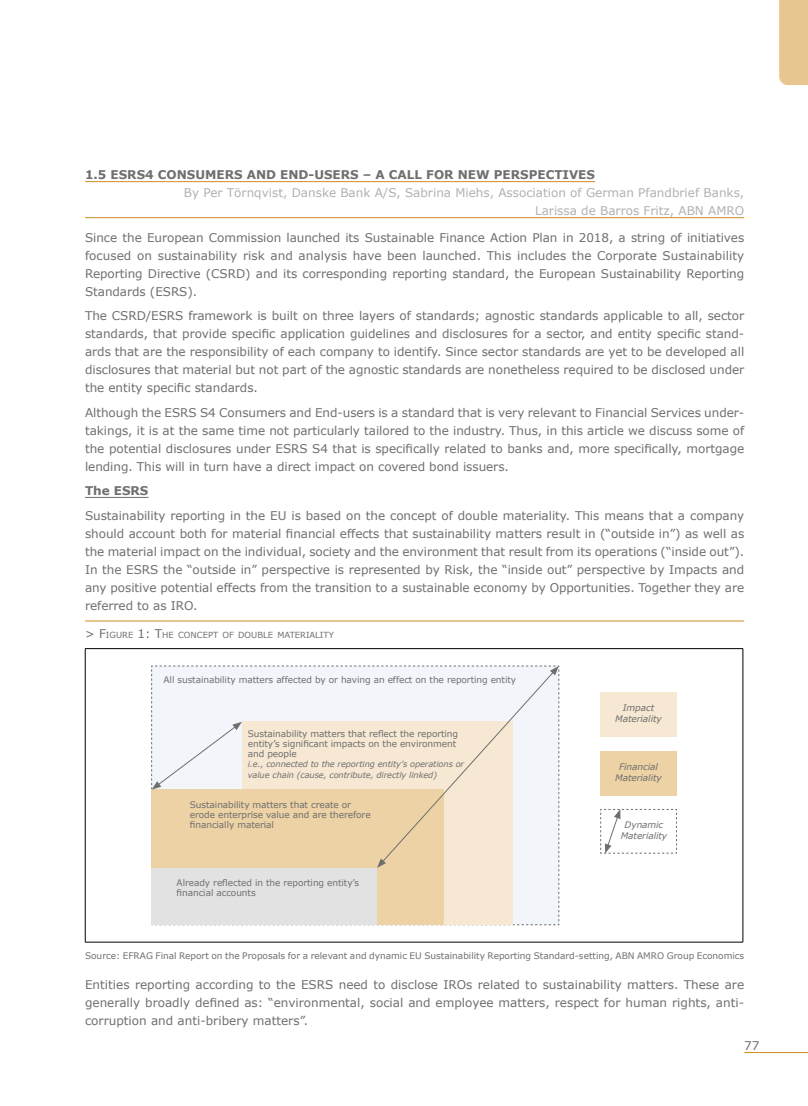
<style>
.page{position:relative;width:808px;height:1106px;background:#fff}
.page>*{position:absolute;margin:0;border:0;box-sizing:border-box;transform-origin:0 0}
.t1{font:12px/18px "Verdana";letter-spacing:-.005em;color:#6f6f6e;text-align:justify}
.t2{font:12px/18px "Verdana";color:#b1b1b0;text-align:right}
.t3{font:700 12px "Verdana";color:#6f6f6e}
.t4{font:9px/10.2px "Verdana";letter-spacing:-.01em;color:#6f6f6e}
.t5{font:italic 9px/10.8px "Verdana";letter-spacing:-.01em;color:#6f6f6e;text-align:center}
.t6{font:8.4px "Verdana";color:#6f6f6e}
.t7{font:italic 8.25px/10.2px "Verdana";letter-spacing:-.01em;color:#6f6f6e}
.s1{font-size:12px}
</style>
<div class="page">
<div style="left:779px;top:0;width:29px;height:85px;background:#e7c68f"></div>
<hr style="left:744px;top:1052px;width:64px;height:1px;background:#ce8d22">
<hr style="left:85px;top:181px;width:510px;height:1px;background:#ce8d22">
<hr style="left:85px;top:217px;width:659px;height:1px;background:#ce8d22">
<hr style="left:85px;top:497px;width:63px;height:1px;background:#6f6f6e">
<hr style="left:85px;top:620px;width:659px;height:1px;background:#ce8d22">
<hr style="left:85px;top:648px;width:658px;height:1px;background:#000">
<hr style="left:85px;top:649px;width:1px;height:293px;background:#000">
<hr style="left:743px;top:649px;width:1px;height:293px;background:#000">
<hr style="left:85px;top:941px;width:658px;height:1px;background:#000">
<div style="left:600px;top:692px;width:77px;height:45px;background:#f6e8d3"></div>
<div style="left:600px;top:751px;width:77px;height:44px;background:#ecd2a5"></div>
<svg style="left:151px;top:665px;width:408px;height:260px"></svg>
<svg style="left:600px;top:809px;width:77px;height:45px"></svg>
<p class="t3" style="left:85px;top:167px;width:511px">1.5 ESRS4 CONSUMERS AND END-USERS – A CALL FOR NEW PERSPECTIVES</p>
<p class="t2" style="left:184px;top:184px;width:562px">By Per Törnqvist, Danske Bank A/S, Sabrina Miehs, Association of German Pfandbrief Banks,<br>Larissa de Barros Fritz, ABN AMRO</p>
<p class="t1" style="left:85px;top:229px;width:661px">Since the European Commission launched its Sustainable Finance Action Plan in 2018, a string of initiatives focused on sustainability risk and analysis have been launched. This includes the Corporate Sustainability Reporting Directive (CSRD) and its corresponding reporting standard, the European Sustainability Reporting Standards (ESRS).</p>
<p class="t1" style="left:85px;top:307px;width:661px">The CSRD/ESRS framework is built on three layers of standards; agnostic standards applicable to all, sector standards, that provide specific application guidelines and disclosures for a sector, and entity specific stand&shy;ards that are the responsibility of each company to identify. Since sector standards are yet to be developed all disclosures that material but not part of the agnostic standards are nonetheless required to be disclosed under the entity specific standards.</p>
<p class="t1" style="left:85px;top:403px;width:661px">Although the ESRS S4 Consumers and End-users is a standard that is very relevant to Financial Services under&shy;takings, it is at the same time not particularly tailored to the industry. Thus, in this article we discuss some of the potential disclosures under ESRS S4 that is specifically related to banks and, more specifically, mortgage lending. This will in turn have a direct impact on covered bond issuers.</p>
<p class="t3" style="left:85px;top:483px;width:65px">The ESRS</p>
<p class="t1" style="left:85px;top:506px;width:661px">Sustainability reporting in the EU is based on the concept of double materiality. This means that a company should account both for material financial effects that sustainability matters result in (“outside in”) as well as the material impact on the individual, society and the environment that result from its operations (“inside out”).<br>In the ESRS the “outside in” perspective is represented by Risk, the “inside out” perspective by Impacts and any positive potential effects from the transition to a sustainable economy by Opportunities. Together they are referred to as IRO.</p>
<p class="t6" style="left:85px;top:630px;width:250px"><span class="s1">&gt; F</span>IGURE <span class="s1">1: T</span>HE CONCEPT OF DOUBLE MATERIALITY</p>
<p class="t4" style="left:164px;top:674px;width:354px">All sustainability matters affected by or having an effect on the reporting entity</p>
<p class="t5" style="left:615px;top:703px;width:48px">Impact<br>Materiality</p>
<p class="t5" style="left:615px;top:761px;width:48px">Financial<br>Materiality</p>
<p class="t4" style="left:248px;top:728px;width:212px">Sustainability matters that reflect the reporting entity’s significant impacts on the environment and people</p>
<p class="t7" style="left:248px;top:759px;width:218px">i.e., connected to the reporting entity’s operations or value chain (cause, contribute, directly linked)</p>
<p class="t4" style="left:190px;top:799px;width:182px">Sustainability matters that create or erode enterprise value and are therefore financially material</p>
<p class="t5" style="left:621px;top:819px;width:48px">Dynamic<br>Materiality</p>
<p class="t4" style="left:177px;top:878px;width:184px">Already reflected in the reporting entity’s financial accounts</p>
<p class="t4" style="left:85px;top:950px;width:661px">Source: EFRAG Final Report on the Proposals for a relevant and dynamic EU Sustainability Reporting Standard-setting, ABN AMRO Group Economics</p>
<p class="t1" style="left:85px;top:976px;width:661px">Entities reporting according to the ESRS need to disclose IROs related to sustainability matters. These are generally broadly defined as: “environmental, social and employee matters, respect for human rights, anti&shy;corruption and anti-bribery matters”.</p>
<p class="t1" style="left:744px;top:1037px;width:17px">77</p>
</div>
